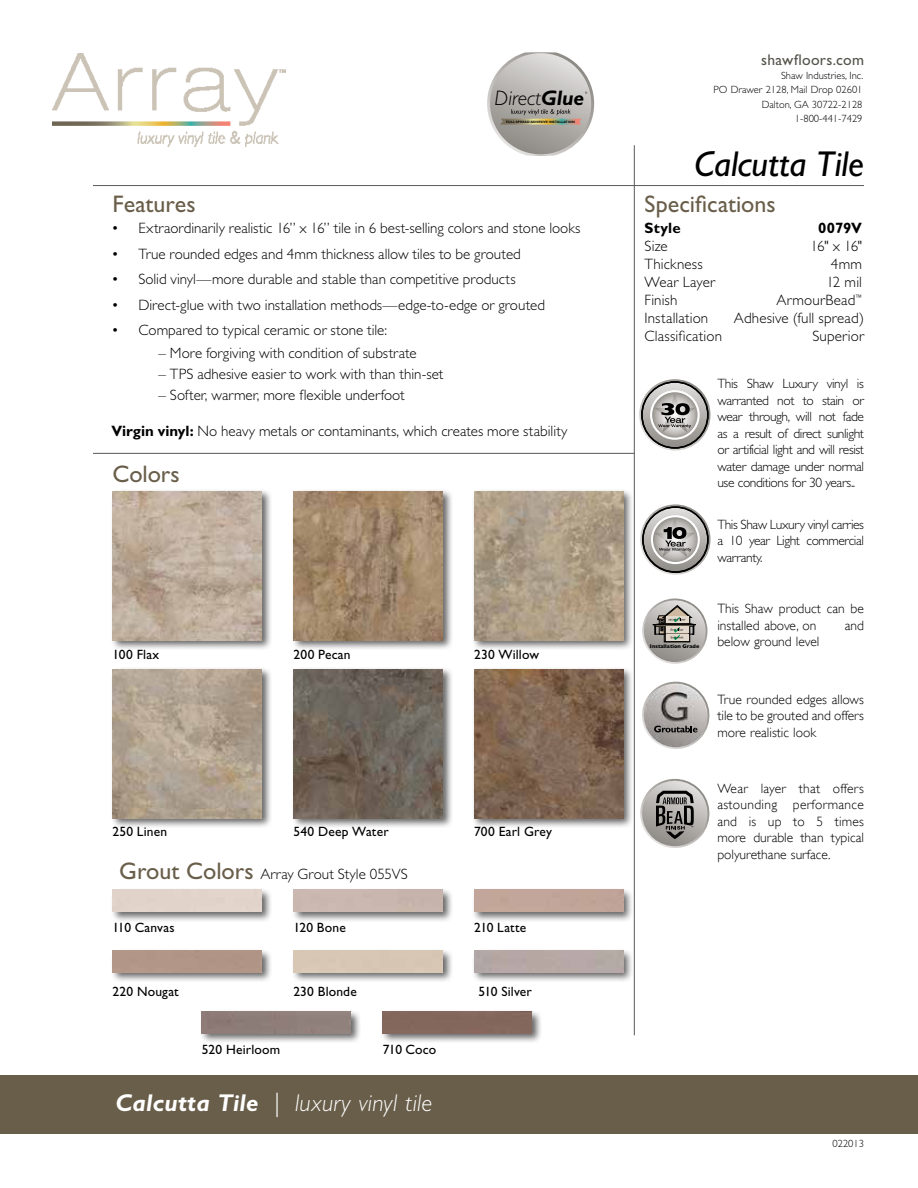
<style>
.page{position:relative;width:918px;height:1188px;background:#fff}
.page>*{position:absolute;margin:0;border:0;box-sizing:border-box;transform-origin:0 0}
.t1{font:italic 36px "Gill Sans Std";color:#000}
.t2{font:italic 300 24.3px "Gill Sans Std";letter-spacing:.01em;color:#fff}
.t3{font:24px "Gill Sans Std";color:#695e4a}
.t4{font:italic 300 21px "Gill Sans Std";color:#000}
.t5{font:15.6px "Gill Sans Std";letter-spacing:.015em;color:#54534a}
.t6{font:300 15px "Gill Sans Std";letter-spacing:.005em;color:#000}
.t7{font:700 15px "Gill Sans Std";letter-spacing:.01em;color:#000}
.t8{font:300 13.5px/16.5px "Gill Sans Std";letter-spacing:-.03em;color:#000;text-align:justify}
.t9{font:300 13.5px/16.5px "Gill Sans";color:#000;text-align:justify}
.t10{font:13.5px "Gill Sans Std";letter-spacing:.015em;color:#000}
.t11{font:300 10.5px/14.2px "Gill Sans Std";color:#000;text-align:right}
.t12{font:700 5.4px "Gill Sans";color:#000}
.t13{font:700 3.3px "Gill Sans Std";color:#000}
.s1{font-weight:700}
.s2{font-weight:400;font-size:24px;color:#695e4a}
</style>
<div class="page">
<hr style="left:93px;top:185px;width:771px;height:1px;background:#58595b">
<hr style="left:634px;top:145px;width:1px;height:890px;background:#58595b">
<div style="left:0;top:1075px;width:918px;height:59px;background:#695e4a"></div>
<svg style="left:640px;top:778px;width:70px;height:70px"></svg>
<svg style="left:639px;top:379px;width:72px;height:72px"></svg>
<svg style="left:642px;top:681px;width:68px;height:68px"></svg>
<svg style="left:642px;top:598px;width:66px;height:66px"></svg>
<svg style="left:487px;top:52px;width:108px;height:104px"></svg>
<svg style="left:640px;top:504px;width:71px;height:71px"></svg>
<div style="left:110px;top:489px;width:162px;height:162px;background:#000;opacity:.6"></div>
<img style="left:112px;top:491px;width:149px;height:149px">
<div style="left:110px;top:888px;width:162px;height:34px;background:#000;opacity:.6"></div>
<div style="left:112px;top:890px;width:149px;height:21px;background:#e1d3ca"></div>
<div style="left:472px;top:489px;width:162px;height:162px;background:#000;opacity:.6"></div>
<img style="left:474px;top:491px;width:149px;height:149px">
<div style="left:472px;top:888px;width:162px;height:34px;background:#000;opacity:.6"></div>
<div style="left:474px;top:890px;width:149px;height:21px;background:#c2a699"></div>
<div style="left:291px;top:489px;width:162px;height:162px;background:#000;opacity:.6"></div>
<img style="left:293px;top:491px;width:149px;height:149px">
<div style="left:291px;top:888px;width:162px;height:34px;background:#000;opacity:.6"></div>
<div style="left:293px;top:890px;width:149px;height:21px;background:#c9b6af"></div>
<div style="left:472px;top:667px;width:162px;height:162px;background:#000;opacity:.6"></div>
<img style="left:474px;top:669px;width:149px;height:149px">
<div style="left:472px;top:948px;width:162px;height:35px;background:#000;opacity:.6"></div>
<div style="left:474px;top:951px;width:149px;height:21px;background:#b6a8a5"></div>
<div style="left:110px;top:667px;width:162px;height:162px;background:#000;opacity:.6"></div>
<img style="left:112px;top:669px;width:149px;height:149px">
<div style="left:110px;top:948px;width:162px;height:35px;background:#000;opacity:.6"></div>
<div style="left:112px;top:951px;width:149px;height:21px;background:#b29688"></div>
<div style="left:200px;top:1009px;width:162px;height:35px;background:#000;opacity:.6"></div>
<div style="left:202px;top:1012px;width:149px;height:21px;background:#8f7e79"></div>
<div style="left:291px;top:667px;width:162px;height:162px;background:#000;opacity:.6"></div>
<img style="left:293px;top:669px;width:149px;height:149px">
<div style="left:291px;top:948px;width:162px;height:35px;background:#000;opacity:.6"></div>
<div style="left:293px;top:951px;width:149px;height:21px;background:#d8c7b5"></div>
<div style="left:381px;top:1009px;width:162px;height:35px;background:#000;opacity:.6"></div>
<div style="left:383px;top:1012px;width:149px;height:21px;background:#83675c"></div>
<hr style="left:93px;top:453px;width:542px;height:1px;background:#58595b">
<img style="left:53px;top:54px;width:233px;height:93px">
<h3 class="t3" style="left:112px;top:191px;width:85px">Features</h3>
<h3 class="t4" style="left:495px;top:86px;width:91px">Direct<span class="s1">Glue</span></h3>
<p class="t13" style="left:506px;top:120px;width:70px">FULL SPREAD ADHESIVE INSTALLATION</p>
<p class="t6" style="left:111px;top:220px;width:471px">• Extraordinarily realistic 16” x 16” tile in 6 best-selling colors and stone looks</p>
<p class="t6" style="left:111px;top:245px;width:411px">• True rounded edges and 4mm thickness allow tiles to be grouted</p>
<p class="t6" style="left:111px;top:271px;width:406px">• Solid vinyl—more durable and stable than competitive products</p>
<p class="t6" style="left:111px;top:296px;width:435px">• Direct-glue with two installation methods—edge-to-edge or grouted</p>
<p class="t6" style="left:111px;top:322px;width:277px">• Compared to typical ceramic or stone tile:</p>
<p class="t6" style="left:159px;top:345px;width:260px">– More forgiving with condition of substrate</p>
<p class="t6" style="left:159px;top:366px;width:286px">– TPS adhesive easier to work with than thin-set</p>
<p class="t6" style="left:159px;top:387px;width:248px">– Softer, warmer, more flexible underfoot</p>
<p class="t6" style="left:111px;top:423px;width:458px"><span class="s1">Virgin vinyl:</span> No heavy metals or contaminants, which creates more stability</p>
<h3 class="t3" style="left:112px;top:460px;width:69px">Colors</h3>
<p class="t10" style="left:112px;top:647px;width:48px">100 Flax</p>
<p class="t10" style="left:293px;top:647px;width:59px">200 Pecan</p>
<p class="t10" style="left:474px;top:647px;width:66px">230 Willow</p>
<p class="t10" style="left:113px;top:824px;width:56px">250 Linen</p>
<p class="t10" style="left:293px;top:824px;width:97px">540 Deep Water</p>
<p class="t10" style="left:474px;top:824px;width:79px">700 Earl Grey</p>
<p class="t6" style="left:119px;top:866px;width:290px"><span class="s2">Grout Colors</span> Array Grout Style 055VS</p>
<p class="t10" style="left:112px;top:920px;width:64px">110 Canvas</p>
<p class="t10" style="left:112px;top:984px;width:68px">220 Nougat</p>
<p class="t10" style="left:293px;top:920px;width:54px">120 Bone</p>
<p class="t10" style="left:293px;top:984px;width:65px">230 Blonde</p>
<p class="t10" style="left:202px;top:1041px;width:80px">520 Heirloom</p>
<p class="t10" style="left:383px;top:1041px;width:55px">710 Coco</p>
<h2 class="t2" style="left:116px;top:1089px;width:318px"><span class="s1">Calcutta Tile</span> | luxury vinyl tile</h2>
<p class="t10" style="left:474px;top:920px;width:54px">210 Latte</p>
<p class="t10" style="left:479px;top:984px;width:55px">510 Silver</p>
<p class="t5" style="left:761px;top:50px;width:104px">shawfloors.com</p>
<p class="t11" style="left:714px;top:69px;width:151px">Shaw Industries, Inc.<br>PO Drawer 2128, Mail Drop 02601<br>Dalton, GA 30722-2128<br>1-800-441-7429</p>
<h1 class="t1" style="left:694px;top:143px;width:171px">Calcutta Tile</h1>
<h3 class="t3" style="left:645px;top:191px;width:133px">Specifications</h3>
<p class="t7" style="left:645px;top:219px;width:38px">Style</p>
<p class="t7" style="left:818px;top:219px;width:45px">0079V</p>
<p class="t6" style="left:645px;top:238px;width:25px">Size</p>
<p class="t6" style="left:811px;top:238px;width:53px">16" x 16"</p>
<p class="t6" style="left:645px;top:256px;width:60px">Thickness</p>
<p class="t6" style="left:831px;top:256px;width:33px">4mm</p>
<p class="t6" style="left:645px;top:274px;width:72px">Wear Layer</p>
<p class="t6" style="left:827px;top:274px;width:37px">12 mil</p>
<p class="t6" style="left:645px;top:292px;width:34px">Finish</p>
<p class="t6" style="left:777px;top:292px;width:87px">ArmourBead<sup>™</sup></p>
<p class="t6" style="left:645px;top:310px;width:65px">Installation</p>
<p class="t6" style="left:734px;top:310px;width:132px">Adhesive (full spread)</p>
<p class="t6" style="left:645px;top:328px;width:79px">Classification</p>
<p class="t6" style="left:812px;top:328px;width:53px">Superior</p>
<p class="t8" style="left:717px;top:376px;width:148px">This Shaw Luxury vinyl is warranted not to stain or wear through, will not fade as a result of direct sunlight or artificial light and will resist water damage under normal use conditions for 30 years..</p>
<p class="t8" style="left:717px;top:516px;width:148px">This Shaw Luxury vinyl carries a 10 year Light commercial warranty.</p>
<p class="t12" style="left:650px;top:643px;width:51px">Installation Grade</p>
<p class="t9" style="left:717px;top:600px;width:148px">This Shaw product can be installed above, on</p>
<p class="t9" style="left:845px;top:617px;width:21px">and</p>
<p class="t9" style="left:717px;top:633px;width:104px">below ground level</p>
<p class="t9" style="left:717px;top:691px;width:148px">True rounded edges allows tile to be grouted and offers more realistic look</p>
<p class="t9" style="left:717px;top:780px;width:148px">Wear layer that offers astounding performance and is up to 5 times more durable than typical polyurethane surface.</p>
<p class="t11" style="left:833px;top:1137px;width:33px">022013</p>
</div>
